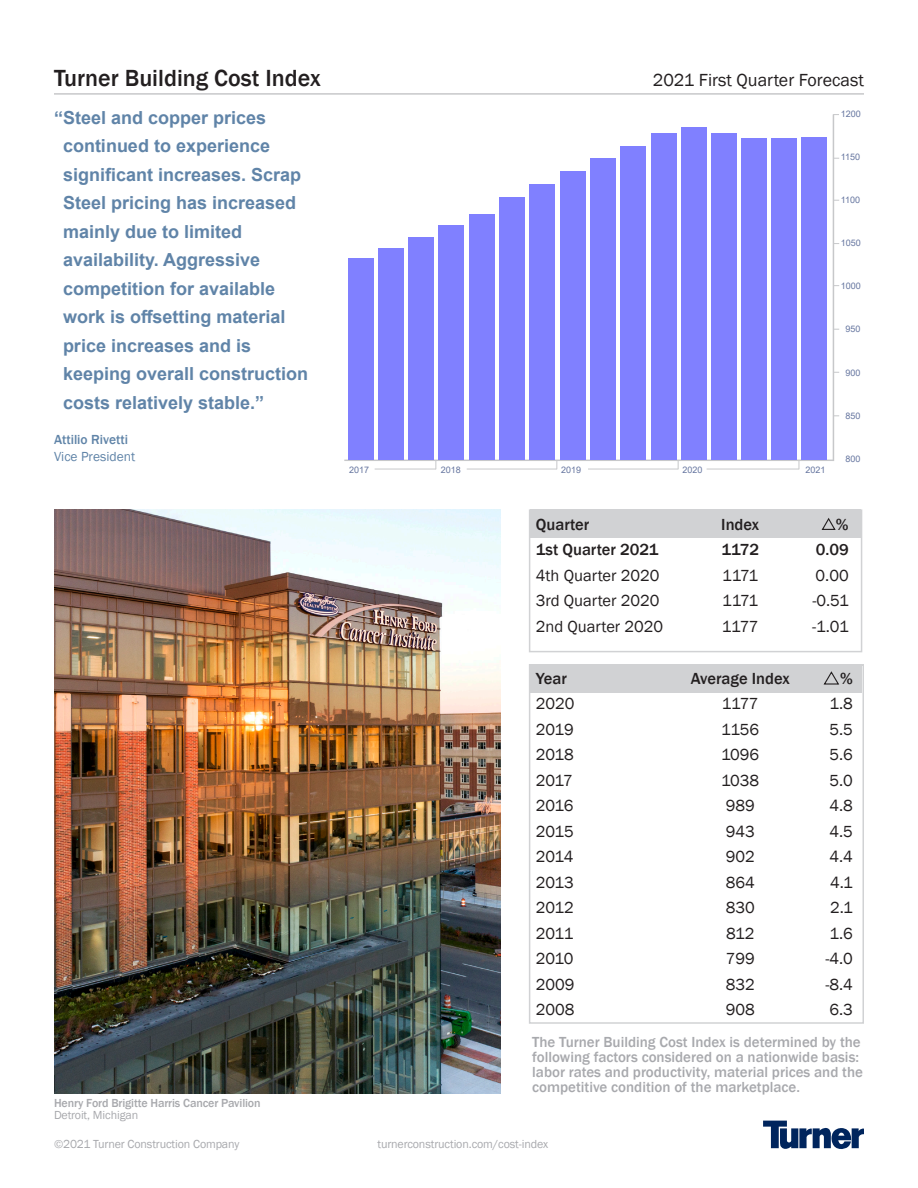
<style>
.page{position:relative;width:918px;height:1188px;background:#fff}
.page>*{position:absolute;margin:0;border:0;box-sizing:border-box;transform-origin:0 0}
.t1{font:500 24px "Franklin Gothic";color:#231f20}
.t2{font:700 18px/28.5px "Arial";color:#6084a8}
.t3{font:18px "Franklin Gothic";color:#231f20}
.t4{font:16.5px "Franklin Gothic";color:#231f20}
.t5{font:500 16.5px/25.5px "Franklin Gothic";color:#231f20}
.t6{font:500 15px/15px "Franklin Gothic";color:#a8a9ad}
.t7{font:500 13.5px "Franklin Gothic";color:#6084a8}
.t8{font:13.5px "Franklin Gothic";color:#6084a8}
.t9{font:12px "Franklin Gothic";letter-spacing:-.01em;color:#a8a9ad}
.t10{font:500 12px "Franklin Gothic";letter-spacing:-.01em;color:#a8a9ad}
.t11{font:9px "Arial";color:#65759f}
.s1{font-weight:400}
</style>
<div class="page">
<div style="left:530px;top:664px;width:332px;height:29px;background:#d1d2d4"></div>
<div style="left:529px;top:664px;width:335px;height:360px;border:2px solid #d1d2d4"></div>
<div style="left:530px;top:509px;width:331px;height:29px;background:#d1d2d4"></div>
<div style="left:529px;top:509px;width:333px;height:143px;border:2px solid #d1d2d4"></div>
<svg style="left:763px;top:1121px;width:101px;height:28px"></svg>
<hr style="left:54px;top:93px;width:810px;height:2px;background:#c7c8ca">
<svg style="left:823px;top:671px;width:17px;height:14px"></svg>
<svg style="left:821px;top:518px;width:15px;height:12px"></svg>
<img style="left:54px;top:509px;width:446px;height:585px">
<hr style="left:344px;top:460px;width:489px;height:1px;background:#c7c8ca">
<hr style="left:833px;top:114px;width:1px;height:347px;background:#c7c8ca">
<hr style="left:375px;top:469px;width:61px;height:1px;background:#c7c8ca">
<hr style="left:467px;top:469px;width:90px;height:1px;background:#c7c8ca">
<hr style="left:588px;top:469px;width:90px;height:1px;background:#c7c8ca">
<div style="left:348px;top:259px;width:25px;height:201px;background:#8080ff"></div>
<div style="left:378px;top:248px;width:26px;height:212px;background:#8080ff"></div>
<div style="left:408px;top:237px;width:26px;height:223px;background:#8080ff"></div>
<div style="left:439px;top:225px;width:25px;height:235px;background:#8080ff"></div>
<div style="left:469px;top:214px;width:25px;height:246px;background:#8080ff"></div>
<div style="left:499px;top:198px;width:26px;height:262px;background:#8080ff"></div>
<div style="left:530px;top:184px;width:25px;height:276px;background:#8080ff"></div>
<div style="left:560px;top:171px;width:25px;height:289px;background:#8080ff"></div>
<div style="left:590px;top:158px;width:26px;height:302px;background:#8080ff"></div>
<div style="left:620px;top:146px;width:26px;height:314px;background:#8080ff"></div>
<div style="left:651px;top:133px;width:25px;height:327px;background:#8080ff"></div>
<hr style="left:707px;top:469px;width:92px;height:1px;background:#c7c8ca">
<div style="left:681px;top:127px;width:26px;height:333px;background:#8080ff"></div>
<div style="left:711px;top:133px;width:26px;height:327px;background:#8080ff"></div>
<div style="left:741px;top:138px;width:26px;height:322px;background:#8080ff"></div>
<div style="left:771px;top:138px;width:26px;height:322px;background:#8080ff"></div>
<div style="left:801px;top:137px;width:26px;height:323px;background:#8080ff"></div>
<p class="t1" style="left:54px;top:63px;width:268px">Turner Building Cost Index</p>
<p class="t2" style="left:63px;top:103px;width:247px;text-indent:-9px">“Steel and copper prices continued to experience significant increases. Scrap<br>Steel pricing has increased mainly due to limited availability. Aggressive competition for available work is offsetting material price increases and is keeping overall construction costs relatively stable.”</p>
<p class="t7" style="left:54px;top:432px;width:76px">Attilio Rivetti</p>
<p class="t8" style="left:54px;top:448px;width:83px">Vice President</p>
<p class="t3" style="left:653px;top:68px;width:213px">2021 First Quarter Forecast</p>
<p class="t11" style="left:841px;top:108px;width:22px">1200</p>
<p class="t11" style="left:841px;top:151px;width:21px">1150</p>
<p class="t11" style="left:841px;top:194px;width:21px">1100</p>
<p class="t11" style="left:841px;top:237px;width:22px">1050</p>
<p class="t11" style="left:841px;top:280px;width:22px">1000</p>
<p class="t11" style="left:845px;top:323px;width:17px">950</p>
<p class="t11" style="left:845px;top:366px;width:17px">900</p>
<p class="t11" style="left:845px;top:409px;width:17px">850</p>
<p class="t11" style="left:349px;top:464px;width:22px">2017</p>
<p class="t11" style="left:441px;top:464px;width:22px">2018</p>
<p class="t11" style="left:561px;top:464px;width:22px">2019</p>
<p class="t5" style="left:536px;top:512px;width:55px">Quarter</p>
<p class="t5" style="left:536px;top:537px;width:125px">1st Quarter 2021<br><span class="s1">4th Quarter 2020</span></p>
<p class="t4" style="left:536px;top:590px;width:125px">3rd Quarter 2020</p>
<p class="t4" style="left:536px;top:616px;width:129px">2nd Quarter 2020</p>
<p class="t11" style="left:683px;top:464px;width:22px">2020</p>
<p class="t11" style="left:806px;top:464px;width:22px">2021</p>
<p class="t11" style="left:845px;top:453px;width:17px">800</p>
<p class="t5" style="left:721px;top:512px;width:39px">Index</p>
<p class="t5" style="left:721px;top:537px;width:39px">1172</p>
<p class="t4" style="left:722px;top:565px;width:37px">1171</p>
<p class="t4" style="left:722px;top:590px;width:37px">1171</p>
<p class="t4" style="left:722px;top:616px;width:38px">1177</p>
<p class="t5" style="left:836px;top:512px;width:14px">%</p>
<p class="t5" style="left:816px;top:537px;width:34px">0.09</p>
<p class="t4" style="left:816px;top:565px;width:35px">0.00</p>
<p class="t4" style="left:812px;top:590px;width:38px">-0.51</p>
<p class="t4" style="left:812px;top:616px;width:38px">-1.01</p>
<p class="t5" style="left:840px;top:666px;width:14px">%</p>
<p class="t4" style="left:830px;top:694px;width:25px">1.8</p>
<p class="t4" style="left:830px;top:719px;width:25px">5.5</p>
<p class="t4" style="left:830px;top:745px;width:25px">5.6</p>
<p class="t4" style="left:830px;top:770px;width:25px">5.0</p>
<p class="t4" style="left:830px;top:796px;width:25px">4.8</p>
<p class="t4" style="left:830px;top:821px;width:25px">4.5</p>
<p class="t4" style="left:830px;top:847px;width:25px">4.4</p>
<p class="t4" style="left:830px;top:872px;width:24px">4.1</p>
<p class="t4" style="left:830px;top:898px;width:24px">2.1</p>
<p class="t4" style="left:830px;top:923px;width:25px">1.6</p>
<p class="t4" style="left:825px;top:949px;width:29px">-4.0</p>
<p class="t4" style="left:825px;top:974px;width:29px">-8.4</p>
<p class="t4" style="left:830px;top:1000px;width:25px">6.3</p>
<p class="t6" style="left:532px;top:1035px;width:332px">The Turner Building Cost Index is determined by the following factors considered on a nationwide basis: labor rates and productivity, material prices and the competitive condition of the marketplace.</p>
<p class="t5" style="left:536px;top:666px;width:33px">Year</p>
<p class="t4" style="left:536px;top:694px;width:40px">2020</p>
<p class="t4" style="left:536px;top:719px;width:39px">2019</p>
<p class="t4" style="left:536px;top:745px;width:39px">2018</p>
<p class="t4" style="left:536px;top:770px;width:38px">2017</p>
<p class="t4" style="left:536px;top:796px;width:39px">2016</p>
<p class="t4" style="left:536px;top:821px;width:39px">2015</p>
<p class="t4" style="left:536px;top:847px;width:39px">2014</p>
<p class="t4" style="left:536px;top:872px;width:39px">2013</p>
<p class="t4" style="left:536px;top:898px;width:40px">2012</p>
<p class="t4" style="left:536px;top:923px;width:39px">2011</p>
<p class="t4" style="left:536px;top:949px;width:39px">2010</p>
<p class="t4" style="left:536px;top:974px;width:40px">2009</p>
<p class="t4" style="left:536px;top:1000px;width:40px">2008</p>
<p class="t5" style="left:691px;top:666px;width:101px">Average Index</p>
<p class="t4" style="left:722px;top:694px;width:38px">1177</p>
<p class="t4" style="left:721px;top:719px;width:40px">1156</p>
<p class="t4" style="left:721px;top:745px;width:40px">1096</p>
<p class="t4" style="left:721px;top:770px;width:40px">1038</p>
<p class="t4" style="left:726px;top:796px;width:31px">989</p>
<p class="t4" style="left:726px;top:821px;width:30px">943</p>
<p class="t4" style="left:726px;top:847px;width:31px">902</p>
<p class="t4" style="left:726px;top:872px;width:31px">864</p>
<p class="t4" style="left:726px;top:898px;width:31px">830</p>
<p class="t4" style="left:726px;top:923px;width:30px">812</p>
<p class="t4" style="left:726px;top:949px;width:31px">799</p>
<p class="t4" style="left:726px;top:974px;width:31px">832</p>
<p class="t4" style="left:726px;top:1000px;width:31px">908</p>
<p class="t10" style="left:54px;top:1096px;width:208px">Henry Ford Brigitte Harris Cancer Pavilion</p>
<p class="t9" style="left:54px;top:1108px;width:86px">Detroit, Michigan</p>
<p class="t9" style="left:54px;top:1137px;width:187px">©2021 Turner Construction Company</p>
<p class="t9" style="left:377px;top:1137px;width:172px">turnerconstruction.com/cost-index</p>
</div>
